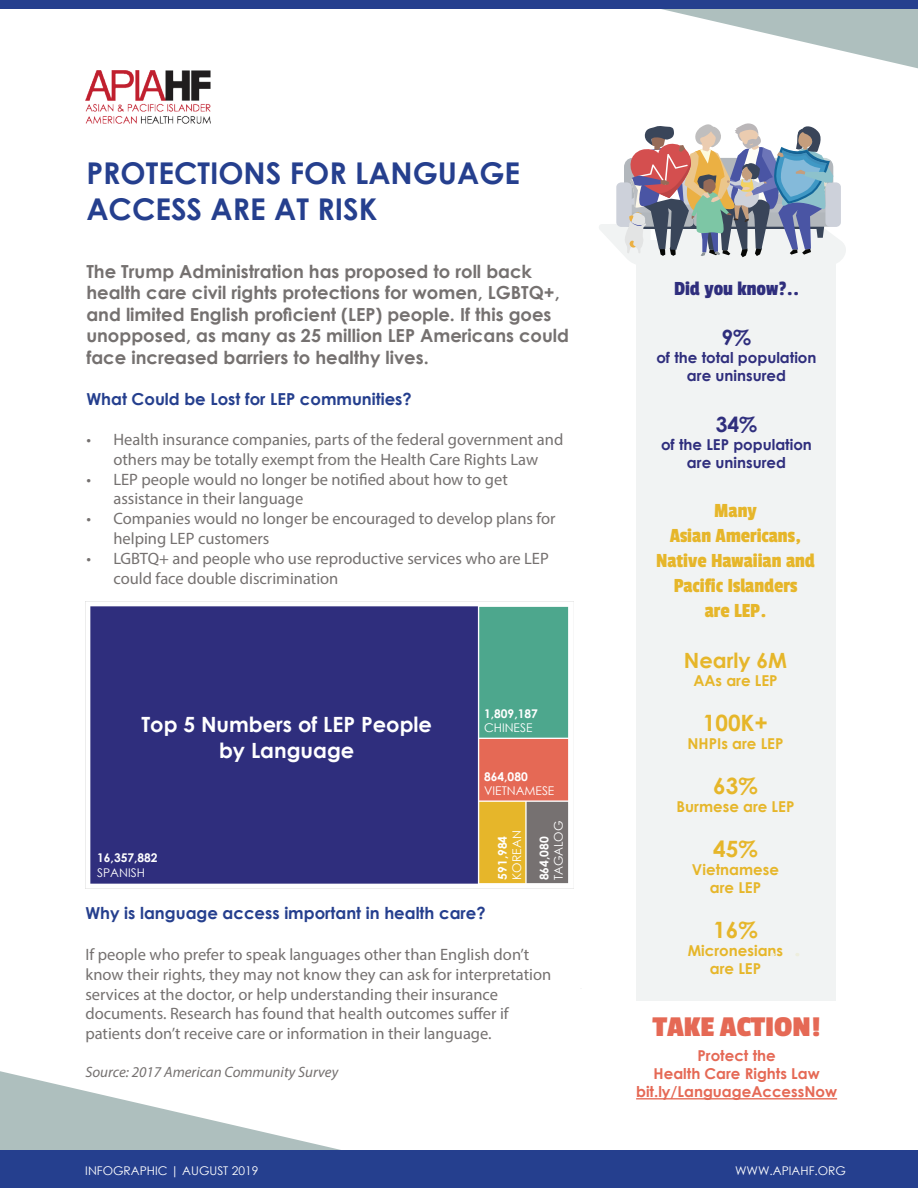
<style>
.page{position:relative;width:918px;height:1188px;background:#fff}
.page>*{position:absolute;margin:0;border:0;box-sizing:border-box;transform-origin:0 0}
.t1{font:700 30px/36px "Century Gothic";color:#253f8e}
.t2{font:700 30px "Passion One";color:#e56955}
.t3{font:700 22.5px "Century Gothic";color:#e6b62a}
.t4{font:21px/25.2px "Passion One";color:#e6b62a;text-align:center}
.t5{font:700 21px/25.2px "Century Gothic";color:#fff;text-align:center}
.t6{font:21px "Passion One";color:#2f2e7d}
.t7{font:700 21px "Century Gothic";color:#e6b62a}
.t8{font:700 21px "Century Gothic";color:#2f2e7d}
.t9{font:700 18px/21.6px "Century Gothic";color:#757170}
.t10{font:16.5px/19.8px "Myriad Pro";color:#757170}
.t11{font:700 16.5px "Century Gothic";color:#253f8e}
.t12{font:700 15px/18px "Century Gothic";color:#e6b62a;text-align:center}
.t13{font:700 15px/18px "Century Gothic";color:#2f2e7d;text-align:center}
.t14{font:700 15px/18px "Century Gothic";color:#e56955;text-align:center}
.t15{font:italic 15px "Myriad Pro";color:#757170}
.t16{font:12px "Century Gothic";color:#fff}
.t17{font:700 12px "Century Gothic";color:#fff}
</style>
<div class="page">
<img style="left:85px;top:602px;width:484px;height:286px">
<img style="left:85px;top:70px;width:126px;height:53px">
<svg style="left:0;top:1071px;width:341px;height:79px"></svg>
<div style="left:636px;top:241px;width:199px;height:760px;background:#f1f3f3"></div>
<svg style="left:661px;top:9px;width:257px;height:59px"></svg>
<hr style="left:636px;top:1098px;width:201px;height:1px;background:#e56955">
<div style="left:0;top:0;width:918px;height:9px;background:#253f8e"></div>
<svg style="left:599px;top:123px;width:247px;height:143px"></svg>
<div style="left:0;top:1150px;width:918px;height:38px;background:#253f8e"></div>
<h1 class="t1" style="left:86px;top:154px;width:435px">PROTECTIONS FOR LANGUAGE<br>ACCESS ARE AT RISK</h1>
<p class="t9" style="left:86px;top:260px;width:484px">The Trump Administration has proposed to roll back health care civil rights protections for women, LGBTQ+, and limited English proficient (LEP) people. If this goes unopposed, as many as 25 million LEP Americans could face increased barriers to healthy lives.</p>
<p class="t11" style="left:86px;top:387px;width:327px">What Could be Lost for LEP communities?</p>
<p class="t10" style="left:86px;top:429px;width:478px;text-align:center">• Health insurance companies, parts of the federal government and others may be totally exempt from the Health Care Rights Law</p>
<p class="t10" style="left:113px;top:469px;width:396px;text-indent:-27px">• LEP people would no longer be notified about how to get assistance in their language</p>
<p class="t10" style="left:113px;top:509px;width:444px;text-indent:-27px">• Companies would no longer be encouraged to develop plans for helping LEP customers</p>
<p class="t10" style="left:113px;top:548px;width:437px;text-indent:-27px">• LGBTQ+ and people who use reproductive services who are LEP could face double discrimination</p>
<p class="t5" style="left:141px;top:711px;width:292px">Top 5 Numbers of LEP People by Language</p>
<p class="t17" style="left:97px;top:849px;width:62px">16,357,882</p>
<p class="t16" style="left:97px;top:864px;width:49px">SPANISH</p>
<p class="t17" style="left:484px;top:704px;width:55px">1,809,187</p>
<p class="t16" style="left:484px;top:719px;width:50px">CHINESE</p>
<p class="t17" style="left:484px;top:767px;width:45px">864,080</p>
<p class="t16" style="left:484px;top:783px;width:72px">VIETNAMESE</p>
<p class="t16" style="left:550px;top:880px;width:61px;rotate:-90deg">TAGALOG</p>
<p class="t17" style="left:493px;top:880px;width:45px;rotate:-90deg">591,984</p>
<p class="t16" style="left:508px;top:880px;width:50px;rotate:-90deg">KOREAN</p>
<p class="t17" style="left:535px;top:880px;width:45px;rotate:-90deg">864,080</p>
<p class="t11" style="left:85px;top:900px;width:402px">Why is language access important in health care?</p>
<p class="t10" style="left:85px;top:944px;width:467px">If people who prefer to speak languages other than English don’t know their rights, they may not know they can ask for interpretation services at the doctor, or help understanding their insurance documents. Research has found that health outcomes suffer if patients don’t receive care or information in their language.</p>
<p class="t15" style="left:85px;top:1063px;width:254px">Source: 2017 American Community Survey</p>
<p class="t6" style="left:674px;top:277px;width:126px">Did you know?..</p>
<p class="t8" style="left:722px;top:322px;width:31px">9%</p>
<p class="t13" style="left:656px;top:348px;width:162px">of the total population are uninsured</p>
<p class="t8" style="left:716px;top:408px;width:43px">34%</p>
<p class="t13" style="left:661px;top:435px;width:152px">of the LEP population are uninsured</p>
<p class="t4" style="left:656px;top:497px;width:160px">Many<br>Asian Americans,<br>Native Hawaiian and<br>Pacific Islanders<br>are LEP.</p>
<p class="t7" style="left:684px;top:644px;width:105px">Nearly 6M</p>
<p class="t12" style="left:693px;top:671px;width:86px">AAs are LEP</p>
<h2 class="t3" style="left:703px;top:706px;width:67px">100K+</h2>
<p class="t12" style="left:687px;top:734px;width:97px">NHPIs are LEP</p>
<h2 class="t3" style="left:713px;top:769px;width:46px">63%</h2>
<p class="t12" style="left:677px;top:797px;width:119px">Burmese are LEP</p>
<h2 class="t3" style="left:713px;top:832px;width:46px">45%</h2>
<p class="t12" style="left:692px;top:860px;width:88px">Vietnamese are LEP</p>
<h2 class="t3" style="left:713px;top:913px;width:46px">16%</h2>
<p class="t12" style="left:688px;top:941px;width:97px">Micronesians are LEP</p>
<h1 class="t2" style="left:653px;top:1011px;width:169px">TAKE ACTION!</h1>
<p class="t14" style="left:636px;top:1046px;width:202px">Protect the<br>Health Care Rights Law bit.ly/LanguageAccessNow</p>
<p class="t16" style="left:85px;top:1163px;width:175px">INFOGRAPHIC | AUGUST 2019</p>
<p class="t16" style="left:735px;top:1163px;width:112px">WWW.APIAHF.ORG</p>
</div>
